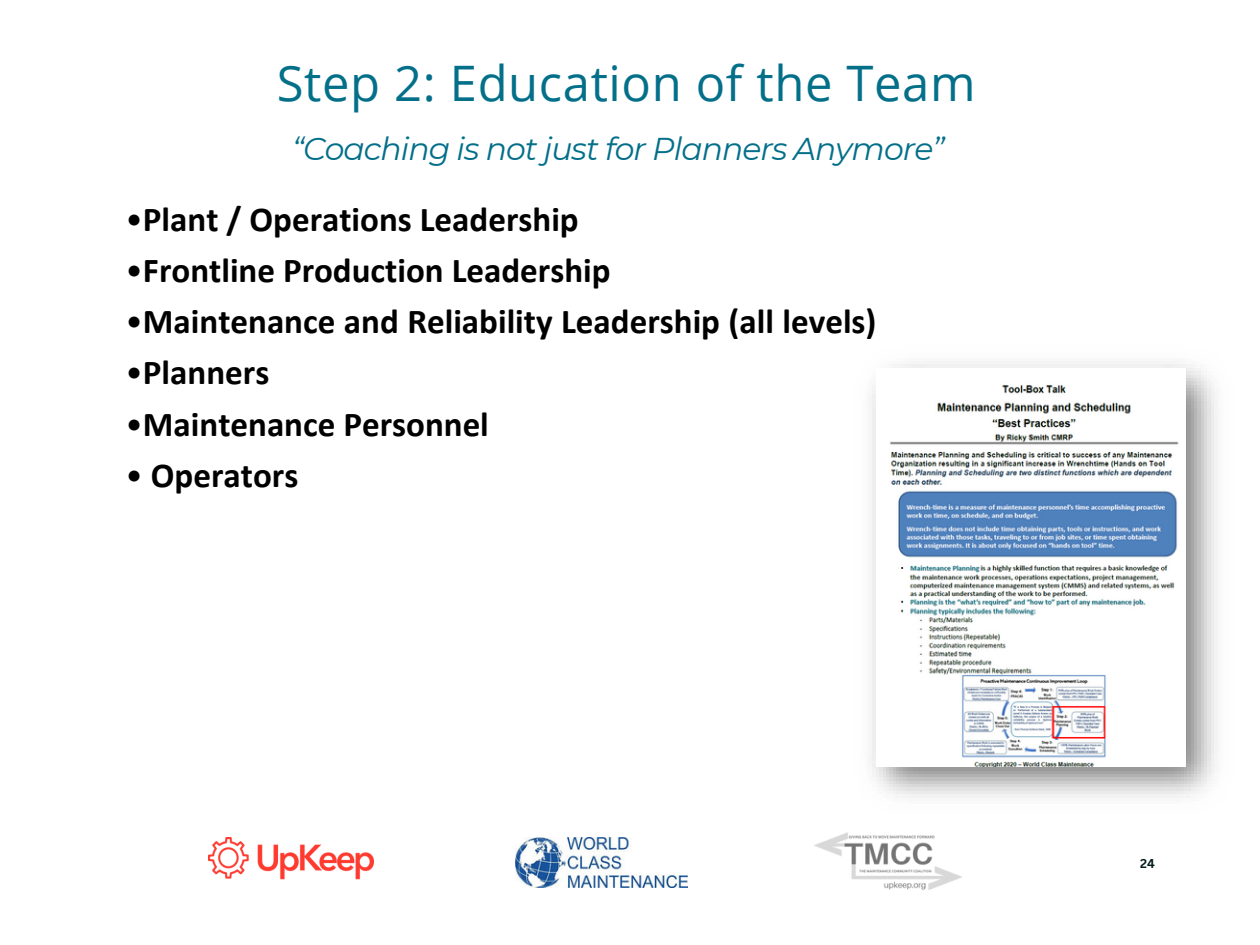
<style>
.page{position:relative;width:1260px;height:945px;background:#fff}
.page>*{position:absolute;margin:0;border:0;box-sizing:border-box;transform-origin:0 0}
.t1{font:49px "Open Sans";letter-spacing:.015em;color:#036f89}
.t2{font:700 35px "Calibri";color:#000}
.t3{font:italic 31.5px "Montserrat";letter-spacing:-.03em;color:#036f89}
.t4{font:700 12.42px "Canva Sans";color:#051b1b}
.s1{font-weight:400}
</style>
<div class="page">
<img style="left:869px;top:361px;width:349px;height:437px">
<img style="left:877px;top:368px;width:308px;height:398px">
<img style="left:209px;top:838px;width:165px;height:42px">
<img style="left:515px;top:837px;width:172px;height:50px">
<img style="left:814px;top:832px;width:148px;height:58px">
<h1 class="t1" style="left:277px;top:49px;width:700px">Step 2: Education of the Team</h1>
<p class="t3" style="left:292px;top:130px;width:654px">“Coaching is not just for Planners Anymore”</p>
<p class="t2" style="left:126px;top:205px;width:455px"><span class="s1">•</span>Plant / Operations Leadership</p>
<p class="t2" style="left:126px;top:256px;width:487px"><span class="s1">•</span>Frontline Production Leadership</p>
<p class="t2" style="left:126px;top:307px;width:752px"><span class="s1">•</span>Maintenance and Reliability Leadership (all levels)</p>
<p class="t2" style="left:126px;top:358px;width:145px"><span class="s1">•</span>Planners</p>
<p class="t2" style="left:126px;top:409px;width:365px"><span class="s1">•</span>Maintenance Personnel</p>
<p class="t2" style="left:126px;top:460px;width:174px"><span class="s1">•</span> Operators</p>
<p class="t4" style="left:1140px;top:855px;width:16px">24</p>
</div>
